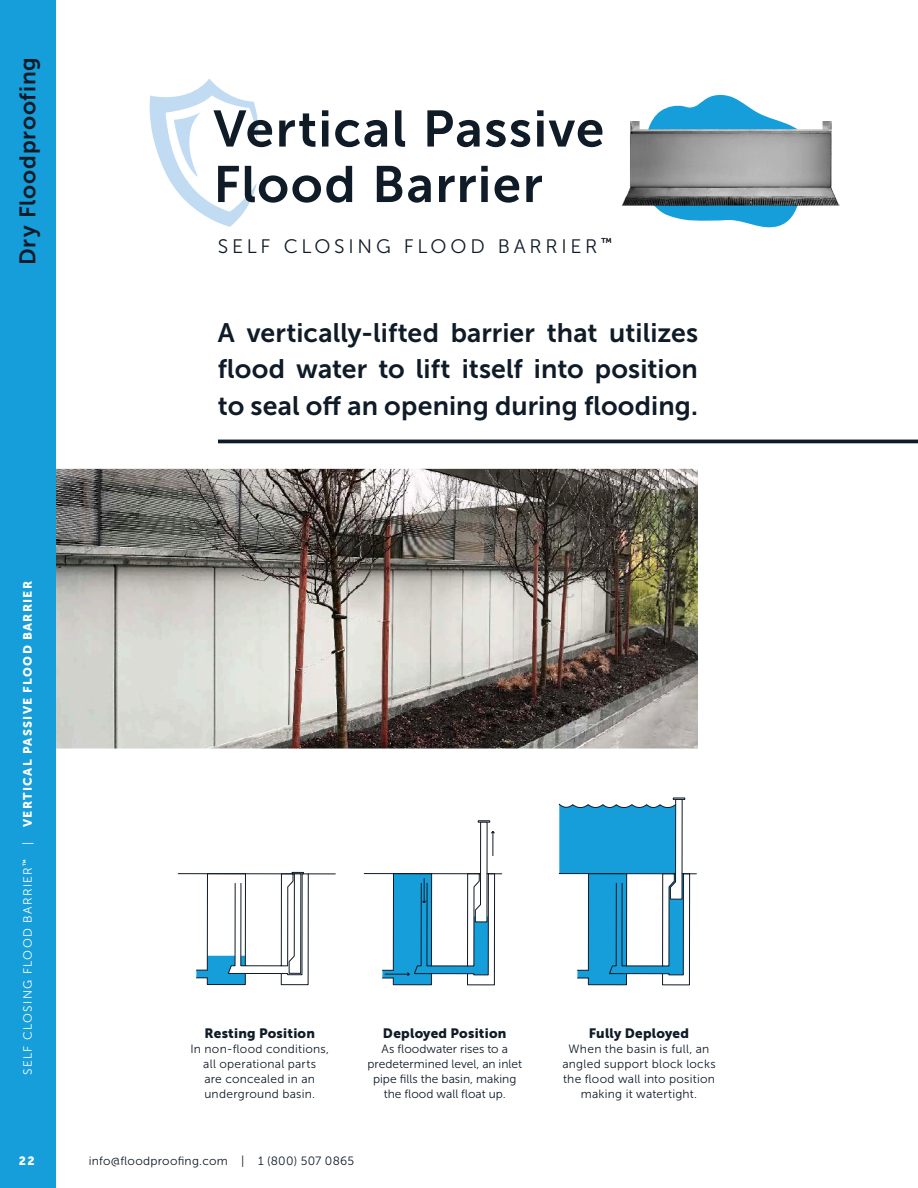
<style>
.page{position:relative;width:918px;height:1188px;background:#fff}
.page>*{position:absolute;margin:0;border:0;box-sizing:border-box;transform-origin:0 0}
.t1{font:51px "Museo Sans 700";letter-spacing:.03em;color:#101b28}
.t2{font:26.7px/36.8px "Museo Sans 700";letter-spacing:.005em;color:#101b28;text-align:justify}
.t3{font:22.5px "Museo Sans 700";letter-spacing:.035em;color:#101b28}
.t4{font:19.5px "Museo Sans 300";letter-spacing:.19em;color:#101b28}
.t5{font:13.5px "Museo Sans 900";letter-spacing:.015em;color:#101b28}
.t6{font:12px/15px "Museo Sans 300";letter-spacing:.02em;color:#101b28;text-align:center}
.t7{font:12px/15px "Museo Sans 300";color:#101b28;text-align:center}
.t8{font:12px "Museo Sans 900";letter-spacing:.11em;color:#fff}
.s1{font-family:"Museo Sans 300"}
</style>
<div class="page">
<svg style="left:150px;top:79px;width:108px;height:148px"></svg>
<img style="left:55px;top:469px;width:643px;height:280px">
<div style="left:0;top:0;width:55px;height:1188px;background:#159eda"></div>
<svg style="left:364px;top:821px;width:138px;height:164px"></svg>
<svg style="left:559px;top:798px;width:138px;height:187px"></svg>
<svg style="left:659px;top:94px;width:133px;height:134px"></svg>
<img style="left:621px;top:112px;width:219px;height:104px">
<hr style="left:218px;top:440px;width:700px;height:3px;background:#101b28">
<svg style="left:178px;top:872px;width:158px;height:113px"></svg>
<p class="t3" style="left:15px;top:265px;width:210px;rotate:-90deg">Dry Floodproofing</p>
<p class="t1" style="left:213px;top:101px;width:392px">Vertical Passive</p>
<p class="t1" style="left:213px;top:156px;width:331px">Flood Barrier</p>
<p class="t4" style="left:218px;top:235px;width:395px">SELF CLOSING FLOOD BARRIER <sup>™</sup></p>
<p class="t2" style="left:218px;top:314px;width:482px">A vertically-lifted barrier that utilizes flood water to lift itself into position to seal off an opening during flooding.</p>
<p class="t8" style="left:21px;top:1075px;width:496px;rotate:-90deg"><span class="s1">SELF CLOSING FLOOD BARRIER</span><sup>™</sup> <span class="s1">|</span> VERTICAL PASSIVE FLOOD BARRIER</p>
<p class="t8" style="left:19px;top:1154px;width:17px">22</p>
<p class="t5" style="left:204px;top:1026px;width:112px">Resting Position</p>
<p class="t6" style="left:190px;top:1042px;width:140px">In non-flood conditions, all operational parts<br>are concealed in an underground basin.</p>
<p class="t5" style="left:383px;top:1026px;width:125px">Deployed Position</p>
<p class="t7" style="left:367px;top:1042px;width:156px">As floodwater rises to a predetermined level, an inlet pipe fills the basin, making the flood wall float up.</p>
<p class="t6" style="left:89px;top:1153px;width:267px">info@floodproofing.com | 1 (800) 507 0865</p>
<p class="t5" style="left:589px;top:1026px;width:102px">Fully Deployed</p>
<p class="t6" style="left:562px;top:1042px;width:155px">When the basin is full, an angled support block locks the flood wall into position making it watertight.</p>
</div>
